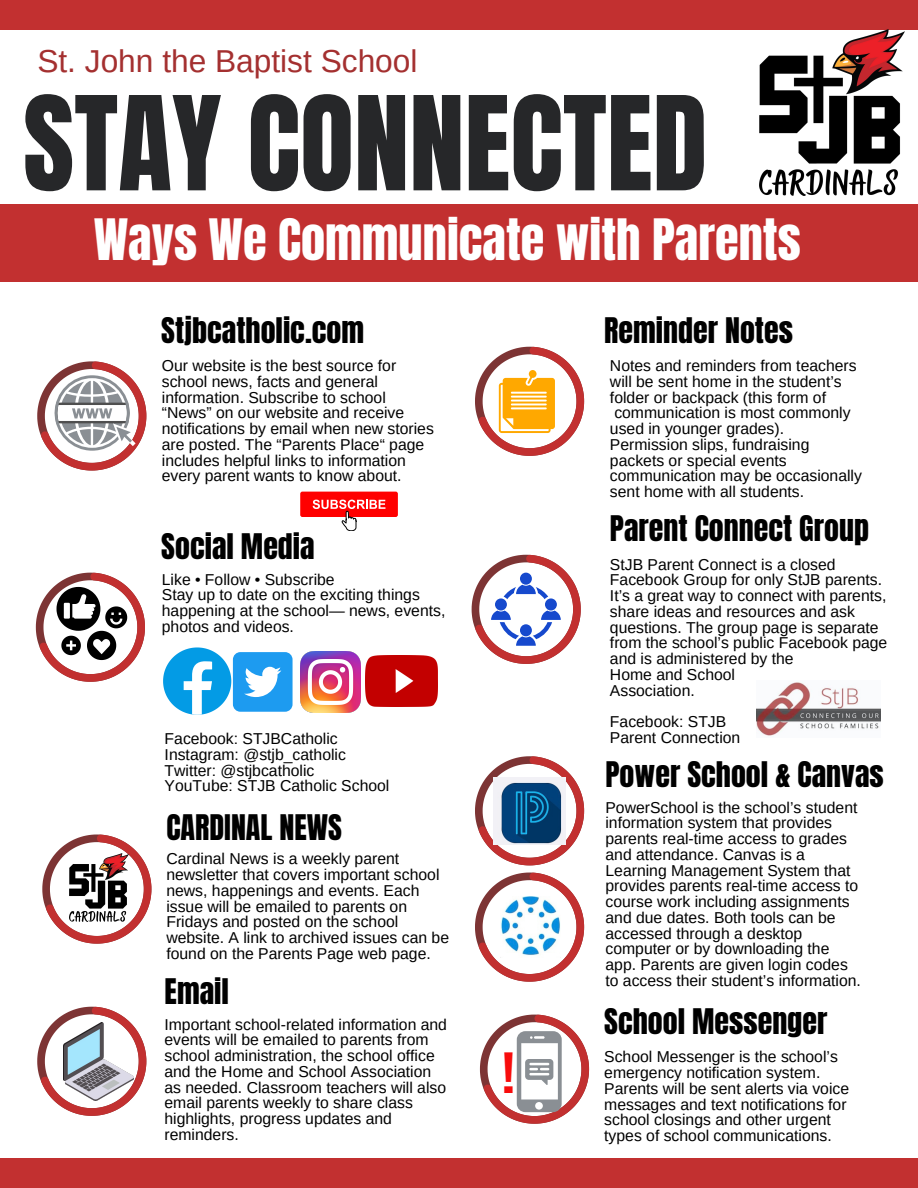
<style>
.page{position:relative;width:918px;height:1188px;background:#fff}
.page>*{position:absolute;margin:0;border:0;box-sizing:border-box;transform-origin:0 0}
.t1{font:111px "Anton";color:#262729}
.t2{font:48.45px "Anton";color:#fff}
.t3{font:47.25px "Anton";color:#f80c0c}
.t4{font:31.65px "Arimo";color:#a43030}
.t5{font:30px "Anton";color:#000}
.t6{font:15.75px/15.8px "Arimo";color:#000}
</style>
<div class="page">
<div style="left:0;top:0;width:918px;height:30px;background:#c23030"></div>
<div style="left:0;top:205px;width:918px;height:77px;background:#c23030"></div>
<img style="left:300px;top:652px;width:61px;height:60px">
<div style="left:233px;top:652px;width:60px;height:60px;background:#1d9bf0;border-radius:7px"></div>
<svg style="left:244px;top:667px;width:37px;height:30px"></svg>
<img style="left:366px;top:655px;width:72px;height:51px">
<svg style="left:37px;top:361px;width:109px;height:110px"></svg>
<svg style="left:480px;top:1015px;width:109px;height:109px"></svg>
<svg style="left:475px;top:756px;width:109px;height:109px"></svg>
<img style="left:494px;top:778px;width:72px;height:66px">
<svg style="left:36px;top:573px;width:109px;height:109px"></svg>
<svg style="left:163px;top:647px;width:68px;height:68px"></svg>
<svg style="left:42px;top:834px;width:109px;height:110px"></svg>
<svg style="left:37px;top:1007px;width:109px;height:109px"></svg>
<div style="left:300px;top:492px;width:98px;height:25px;background:#f00;border-radius:2px"></div>
<svg style="left:313px;top:500px;width:72px;height:31px"></svg>
<img style="left:64px;top:1023px;width:70px;height:77px">
<div style="left:0;top:1158px;width:918px;height:30px;background:#c23030"></div>
<img style="left:759px;top:30px;width:146px;height:165px">
<svg style="left:475px;top:873px;width:109px;height:109px"></svg>
<svg style="left:472px;top:555px;width:109px;height:109px"></svg>
<img style="left:756px;top:682px;width:124px;height:55px">
<svg style="left:475px;top:347px;width:109px;height:109px"></svg>
<img style="left:500px;top:896px;width:61px;height:62px">
<img style="left:69px;top:854px;width:60px;height:67px">
<h3 class="t4" style="left:37px;top:43px;width:382px">St. John the Baptist School</h3>
<h1 class="t1" style="left:23px;top:64px;width:686px">STAY CONNECTED</h1>
<h2 class="t2" style="left:94px;top:205px;width:708px">Ways We Communicate with Parents</h2>
<h3 class="t5" style="left:161px;top:309px;width:204px">Stjbcatholic.com</h3>
<p class="t6" style="left:162px;top:358px;width:274px">Our website is the best source for school news, facts and general information. Subscribe to school “News” on our website and receive notifications by email when new stories are posted. The “Parents Place“ page includes helpful links to information every parent wants to know about.</p>
<h3 class="t5" style="left:161px;top:525px;width:155px">Social Media</h3>
<p class="t6" style="left:162px;top:571px;width:285px">Like • Follow • Subscribe<br>Stay up to date on the exciting things happening at the school— news, events, photos and videos.</p>
<p class="t6" style="left:165px;top:731px;width:226px">Facebook: STJBCatholic<br>Instagram: @stjb_catholic<br>Twitter: @stjbcatholic<br>YouTube: STJB Catholic School</p>
<h3 class="t5" style="left:166px;top:806px;width:177px">CARDINAL NEWS</h3>
<p class="t6" style="left:166px;top:851px;width:284px">Cardinal News is a weekly parent newsletter that covers important school news, happenings and events. Each issue will be emailed to parents on Fridays and posted on the school website. A link to archived issues can be found on the Parents Page web page.</p>
<h3 class="t5" style="left:165px;top:970px;width:66px">Email</h3>
<p class="t6" style="left:164px;top:1016px;width:284px">Important school-related information and events will be emailed to parents from school administration, the school office and the Home and School Association as needed. Classroom teachers will also email parents weekly to share class highlights, progress updates and reminders.</p>
<h3 class="t3" style="left:503px;top:1039px;width:12px">!</h3>
<h3 class="t5" style="left:604px;top:309px;width:190px">Reminder Notes</h3>
<p class="t6" style="left:610px;top:358px;width:254px">Notes and reminders from teachers will be sent home in the student’s folder or backpack (this form of communication is most commonly used in younger grades).<br>Permission slips, fundraising packets or special events communication may be occasionally sent home with all students.</p>
<h3 class="t5" style="left:610px;top:507px;width:261px">Parent Connect Group</h3>
<p class="t6" style="left:610px;top:556px;width:279px">StJB Parent Connect is a closed<br>Facebook Group for only StJB parents.<br>It’s a great way to connect with parents, share ideas and resources and ask questions. The group page is separate from the school’s public Facebook page and is administered by the<br>Home and School<br>Association.</p>
<p class="t6" style="left:610px;top:714px;width:132px">Facebook: STJB<br>Parent Connection</p>
<h3 class="t5" style="left:605px;top:753px;width:280px">Power School &amp; Canvas</h3>
<p class="t6" style="left:605px;top:799px;width:257px">PowerSchool is the school’s student information system that provides parents real-time access to grades and attendance. Canvas is a Learning Management System that provides parents real-time access to course work including assignments and due dates. Both tools can be accessed through a desktop computer or by downloading the app. Parents are given login codes to access their student’s information.</p>
<h3 class="t5" style="left:604px;top:1000px;width:225px">School Messenger</h3>
<p class="t6" style="left:604px;top:1049px;width:246px">School Messenger is the school’s emergency notification system.<br>Parents will be sent alerts via voice messages and text notifications for school closings and other urgent types of school communications.</p>
</div>
